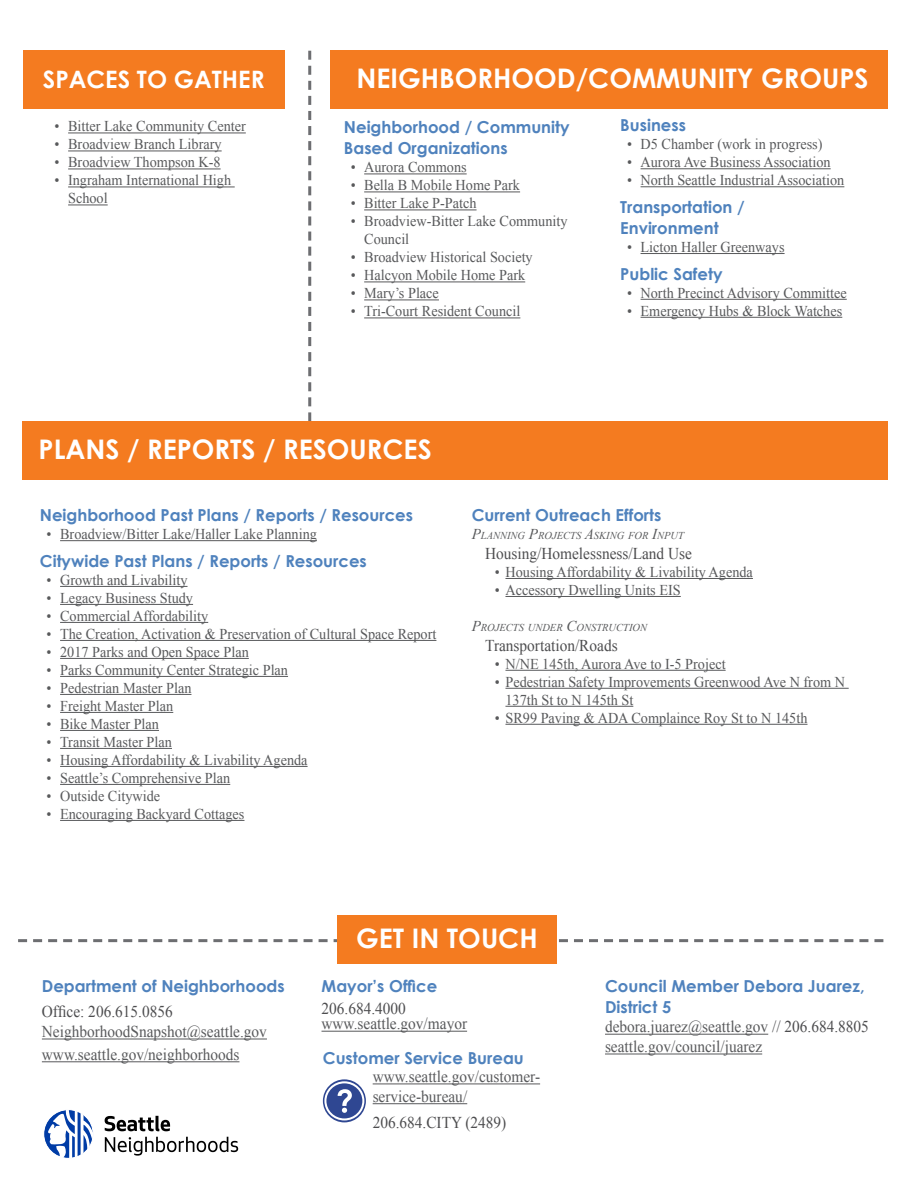
<style>
.page{position:relative;width:918px;height:1188px;background:#fff}
.page>*{position:absolute;margin:0;border:0;box-sizing:border-box;transform-origin:0 0}
.t1{font:700 27px "Century Gothic";color:#fff}
.t2{font:700 24px "Century Gothic";color:#fff}
.t3{font:700 16.5px/21px "Century Gothic";color:#4f82bd}
.t4{font:16.5px/19.8px "Times New Roman";color:#58595b;scale:.93 1}
.t5{font:16.5px "Times New Roman";color:#4d4d4f;scale:.93 1}
.t6{font:15px/18px "Times New Roman";color:#58595b;scale:.95 1}
.t7{font:italic 10.5px "Times New Roman";color:#58595b}
.s1{font-size:15px}
.s2{color:#4d4d4f}
</style>
<div class="page">
<svg style="left:308px;top:51px;width:3px;height:370px"></svg>
<svg style="left:44px;top:1110px;width:49px;height:48px"></svg>
<svg style="left:48px;top:1111px;width:44px;height:46px"></svg>
<div style="left:43px;top:1109px;width:51px;height:50px;border:1px solid #fff;border-radius:50%"></div>
<svg style="left:105px;top:1116px;width:65px;height:15px"></svg>
<svg style="left:105px;top:1137px;width:133px;height:19px"></svg>
<div style="left:330px;top:50px;width:558px;height:59px;background:#f47b20"></div>
<div style="left:24px;top:51px;width:261px;height:58px;background:#f47b20"></div>
<div style="left:22px;top:421px;width:866px;height:59px;background:#f47b20"></div>
<hr style="left:68px;top:133px;width:178px;height:1px;background:#58595b">
<hr style="left:68px;top:151px;width:154px;height:1px;background:#58595b">
<hr style="left:68px;top:169px;width:153px;height:1px;background:#58595b">
<hr style="left:68px;top:187px;width:167px;height:1px;background:#58595b">
<hr style="left:68px;top:205px;width:40px;height:1px;background:#58595b">
<hr style="left:364px;top:174px;width:103px;height:1px;background:#58595b">
<hr style="left:364px;top:192px;width:156px;height:1px;background:#58595b">
<hr style="left:364px;top:210px;width:113px;height:1px;background:#58595b">
<hr style="left:364px;top:282px;width:161px;height:1px;background:#58595b">
<hr style="left:364px;top:300px;width:75px;height:1px;background:#58595b">
<hr style="left:364px;top:318px;width:156px;height:1px;background:#58595b">
<hr style="left:60px;top:540px;width:257px;height:1px;background:#58595b">
<hr style="left:60px;top:586px;width:128px;height:1px;background:#58595b">
<hr style="left:60px;top:604px;width:133px;height:1px;background:#58595b">
<hr style="left:60px;top:622px;width:148px;height:1px;background:#58595b">
<hr style="left:60px;top:640px;width:376px;height:1px;background:#58595b">
<hr style="left:60px;top:658px;width:189px;height:1px;background:#58595b">
<hr style="left:60px;top:676px;width:228px;height:1px;background:#58595b">
<hr style="left:60px;top:694px;width:131px;height:1px;background:#58595b">
<hr style="left:60px;top:712px;width:113px;height:1px;background:#58595b">
<hr style="left:60px;top:730px;width:99px;height:1px;background:#58595b">
<hr style="left:60px;top:748px;width:112px;height:1px;background:#58595b">
<hr style="left:60px;top:766px;width:248px;height:1px;background:#58595b">
<hr style="left:60px;top:784px;width:170px;height:1px;background:#58595b">
<hr style="left:60px;top:820px;width:184px;height:1px;background:#58595b">
<hr style="left:505px;top:578px;width:248px;height:1px;background:#58595b">
<hr style="left:505px;top:596px;width:176px;height:1px;background:#58595b">
<hr style="left:505px;top:670px;width:221px;height:1px;background:#58595b">
<hr style="left:505px;top:688px;width:344px;height:1px;background:#58595b">
<hr style="left:505px;top:706px;width:128px;height:1px;background:#58595b">
<hr style="left:505px;top:724px;width:303px;height:1px;background:#58595b">
<hr style="left:641px;top:168px;width:190px;height:1px;background:#58595b">
<hr style="left:641px;top:186px;width:203px;height:1px;background:#58595b">
<hr style="left:641px;top:253px;width:144px;height:1px;background:#58595b">
<hr style="left:641px;top:299px;width:206px;height:1px;background:#58595b">
<hr style="left:641px;top:317px;width:201px;height:1px;background:#58595b">
<svg style="left:18px;top:939px;width:865px;height:3px"></svg>
<div style="left:337px;top:916px;width:219px;height:48px;background:#f47b20"></div>
<hr style="left:42px;top:1039px;width:225px;height:1px;background:#58595b">
<hr style="left:42px;top:1061px;width:197px;height:1px;background:#58595b">
<hr style="left:322px;top:1031px;width:145px;height:1px;background:#58595b">
<hr style="left:373px;top:1084px;width:167px;height:1px;background:#58595b">
<hr style="left:373px;top:1103px;width:94px;height:1px;background:#58595b">
<svg style="left:323px;top:1079px;width:43px;height:43px"></svg>
<div style="left:324px;top:1081px;width:40px;height:39px;border:2px solid #fff;border-radius:50%"></div>
<svg style="left:338px;top:1089px;width:14px;height:24px"></svg>
<hr style="left:605px;top:1034px;width:163px;height:1px;background:#58595b">
<hr style="left:605px;top:1054px;width:157px;height:1px;background:#58595b">
<h2 class="t2" style="left:43px;top:61px;width:223px">SPACES TO GATHER</h2>
<p class="t6" style="left:55px;top:117px;width:203px">• Bitter Lake Community Center</p>
<p class="t6" style="left:55px;top:135px;width:177px">• Broadview Branch Library</p>
<p class="t6" style="left:55px;top:153px;width:176px">• Broadview Thompson K-8</p>
<p class="t6" style="left:68px;top:171px;width:173px;text-indent:-13px">• Ingraham International High<br>School</p>
<h1 class="t1" style="left:357px;top:58px;width:513px">NEIGHBORHOOD/COMMUNITY GROUPS</h1>
<p class="t3" style="left:344px;top:116px;width:227px">Neighborhood / Community<br>Based Organizations</p>
<p class="t6" style="left:351px;top:158px;width:124px">• Aurora Commons</p>
<p class="t6" style="left:351px;top:176px;width:180px">• Bella B Mobile Home Park</p>
<p class="t6" style="left:351px;top:194px;width:134px">• Bitter Lake P-Patch</p>
<p class="t6" style="left:364px;top:212px;width:216px;text-indent:-13px">• Broadview-Bitter Lake Community<br>Council</p>
<p class="t6" style="left:351px;top:248px;width:193px">• Broadview Historical Society</p>
<p class="t6" style="left:351px;top:266px;width:185px">• Halcyon Mobile Home Park</p>
<p class="t6" style="left:351px;top:284px;width:94px">• Mary’s Place</p>
<p class="t6" style="left:351px;top:302px;width:180px">• Tri-Court Resident Council</p>
<p class="t3" style="left:620px;top:114px;width:67px">Business</p>
<p class="t6" style="left:627px;top:135px;width:207px">• D5 Chamber (work in progress)</p>
<p class="t6" style="left:627px;top:153px;width:216px">• Aurora Ave Business Association</p>
<p class="t6" style="left:627px;top:171px;width:230px">• North Seattle Industrial Association</p>
<p class="t3" style="left:620px;top:196px;width:126px">Transportation /<br>Environment</p>
<p class="t6" style="left:627px;top:238px;width:167px">• Licton Haller Greenways</p>
<p class="t3" style="left:620px;top:262px;width:104px">Public Safety</p>
<p class="t6" style="left:627px;top:283px;width:233px">• North Precinct Advisory Committee</p>
<p class="t6" style="left:627px;top:301px;width:228px">• Emergency Hubs &amp; Block Watches</p>
<h1 class="t1" style="left:39px;top:429px;width:395px">PLANS / REPORTS / RESOURCES</h1>
<p class="t3" style="left:40px;top:504px;width:375px">Neighborhood Past Plans / Reports / Resources</p>
<p class="t6" style="left:47px;top:525px;width:286px">• Broadview/Bitter Lake/Haller Lake Planning</p>
<p class="t3" style="left:40px;top:550px;width:329px">Citywide Past Plans / Reports / Resources</p>
<p class="t6" style="left:47px;top:571px;width:150px">• Growth and Livability</p>
<p class="t6" style="left:47px;top:589px;width:156px">• Legacy Business Study</p>
<p class="t6" style="left:47px;top:607px;width:172px">• Commercial Affordability</p>
<p class="t6" style="left:47px;top:625px;width:412px">• The Creation, Activation &amp; Preservation of Cultural Space Report</p>
<p class="t6" style="left:47px;top:643px;width:214px">• 2017 Parks and Open Space Plan</p>
<p class="t6" style="left:47px;top:661px;width:256px">• Parks Community Center Strategic Plan</p>
<p class="t6" style="left:47px;top:679px;width:154px">• Pedestrian Master Plan</p>
<p class="t6" style="left:47px;top:697px;width:135px">• Freight Master Plan</p>
<p class="t6" style="left:47px;top:715px;width:120px">• Bike Master Plan</p>
<p class="t6" style="left:47px;top:733px;width:133px">• Transit Master Plan</p>
<p class="t6" style="left:47px;top:751px;width:276px">• Housing Affordability &amp; Livability Agenda</p>
<p class="t6" style="left:47px;top:769px;width:195px">• Seattle’s Comprehensive Plan</p>
<p class="t6" style="left:47px;top:787px;width:121px">• Outside Citywide</p>
<p class="t6" style="left:47px;top:805px;width:210px">• Encouraging Backyard Cottages</p>
<p class="t3" style="left:472px;top:504px;width:191px">Current Outreach Efforts</p>
<p class="t7" style="left:472px;top:528px;width:214px"><span class="s1">P</span>LANNING <span class="s1">P</span>ROJECTS <span class="s1">A</span>SKING FOR <span class="s1">I</span>NPUT</p>
<p class="t5" style="left:485px;top:542px;width:224px">Housing/Homelessness/Land Use</p>
<p class="t6" style="left:495px;top:563px;width:273px">• Housing Affordability &amp; Livability Agenda</p>
<p class="t6" style="left:495px;top:581px;width:197px">• Accessory Dwelling Units EIS</p>
<p class="t7" style="left:472px;top:620px;width:177px"><span class="s1">P</span>ROJECTS UNDER <span class="s1">C</span>ONSTRUCTION</p>
<p class="t5" style="left:485px;top:634px;width:144px">Transportation/Roads</p>
<p class="t6" style="left:495px;top:654px;width:245px">• N/NE 145th, Aurora Ave to I-5 Project</p>
<p class="t6" style="left:505px;top:672px;width:359px;text-indent:-11px">• Pedestrian Safety Improvements Greenwood Ave N from N<br>137th St to N 145th St</p>
<p class="t6" style="left:495px;top:708px;width:331px">• SR99 Paving &amp; ADA Complaince Roy St to N 145th</p>
<p class="t3" style="left:42px;top:974px;width:244px">Department of Neighborhoods</p>
<p class="t5" style="left:42px;top:1001px;width:142px">Office: 206.615.0856</p>
<p class="t4" style="left:42px;top:1020px;width:244px;line-height:22.8px">NeighborhoodSnapshot@seattle.gov www.seattle.gov/neighborhoods</p>
<h1 class="t1" style="left:356px;top:918px;width:183px">GET IN TOUCH</h1>
<p class="t3" style="left:322px;top:974px;width:117px">Mayor’s Office</p>
<p class="t5" style="left:322px;top:998px;width:92px">206.684.4000</p>
<p class="t4" style="left:322px;top:1014px;width:158px">www.seattle.gov/mayor</p>
<p class="t3" style="left:323px;top:1047px;width:202px">Customer Service Bureau</p>
<p class="t4" style="left:373px;top:1066px;width:182px">www.seattle.gov/customer&shy;service-bureau/</p>
<p class="t5" style="left:373px;top:1111px;width:145px">206.684.CITY (2489)</p>
<p class="t3" style="left:605px;top:974px;width:261px">Council Member Debora Juarez,<br>District 5</p>
<p class="t4" style="left:605px;top:1017px;width:285px">debora.juarez@seattle.gov <span class="s2">// 206.684.8805 </span>seattle.gov/council/juarez</p>
</div>
